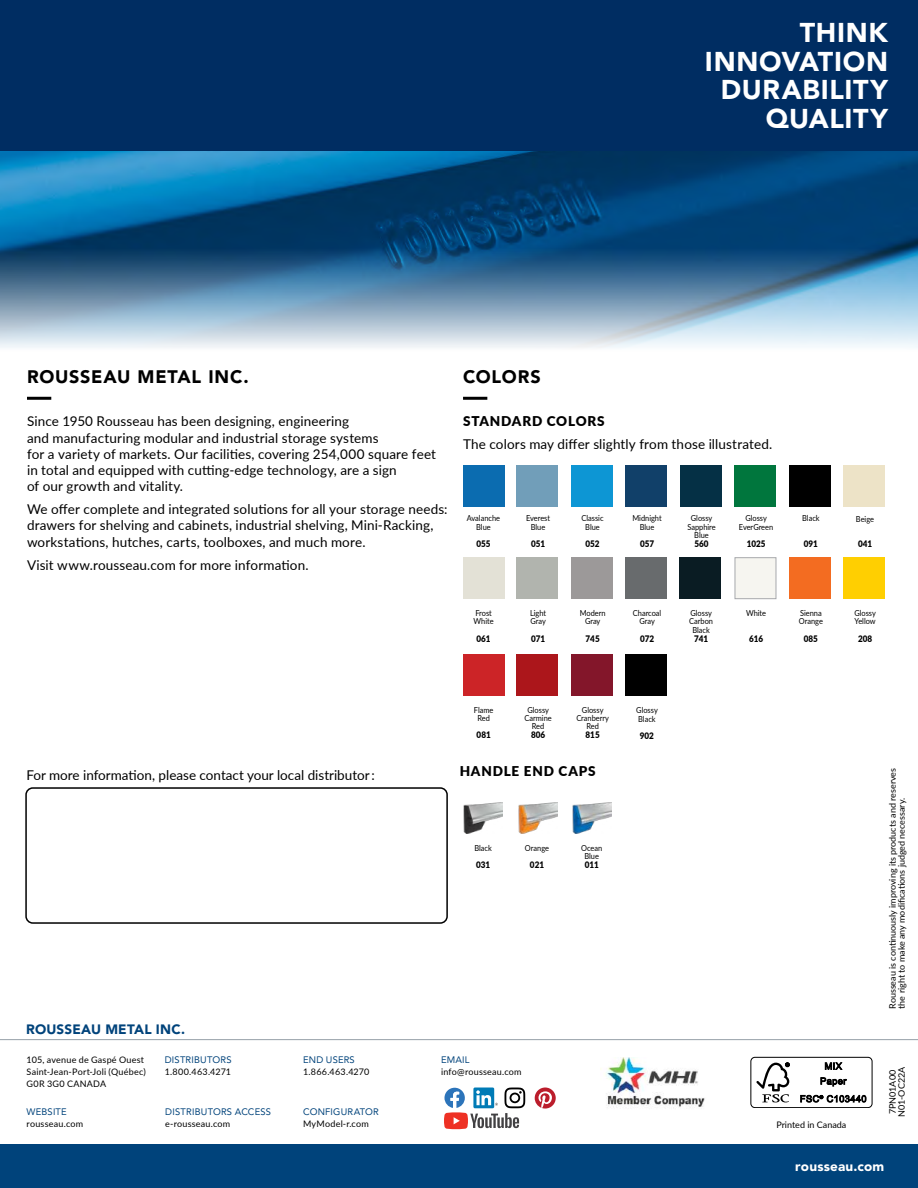
<style>
.page{position:relative;width:918px;height:1188px;background:#fff}
.page>*{position:absolute;margin:0;border:0;box-sizing:border-box;transform-origin:0 0}
.t1{font:900 27px/28.5px "Avenir LT Std";letter-spacing:.025em;color:#fff;text-align:right}
.t2{font:900 18px "Avenir LT Std";letter-spacing:.045em;color:#000}
.t3{font:13.5px/16.2px "Lato";letter-spacing:.01em;color:#000}
.t4{font:900 13.5px "Lato";letter-spacing:.06em;color:#000}
.t5{font:900 13.5px "Avenir LT Std";letter-spacing:.015em;color:#00437b}
.t6{font:900 13.5px "Avenir LT Std";letter-spacing:.015em;color:#fff}
.t7{font:9.3px "Avenir LT Std";letter-spacing:.02em;color:#00437b}
.t8{font:9px/9px "Lato";color:#000}
.t9{font:9px/12px "Lato";letter-spacing:.025em;color:#000}
.t10{font:900 9px "Lato";color:#000;scale:.9 1}
.t11{font:9px "Lato";letter-spacing:.02em;color:#000}
.t12{font:9px "Lato";letter-spacing:.03em;color:#000}
.t13{font:8.25px/8.2px "Lato";color:#000;text-align:center;scale:.9 1}
</style>
<div class="page">
<img style="left:0;top:151px;width:918px;height:249px">
<div style="left:463px;top:466px;width:41px;height:41px;background:#0b6cb0"></div>
<div style="left:625px;top:655px;width:42px;height:41px;background:#000"></div>
<div style="left:789px;top:558px;width:41px;height:41px;background:#f36c21"></div>
<div style="left:517px;top:466px;width:41px;height:41px;background:#719eb9"></div>
<div style="left:844px;top:466px;width:41px;height:41px;background:#ede3c7"></div>
<div style="left:463px;top:654px;width:41px;height:42px;background:#cc2427"></div>
<div style="left:571px;top:466px;width:41px;height:41px;background:#0d96d4"></div>
<div style="left:463px;top:558px;width:41px;height:41px;background:#e3e1d6"></div>
<div style="left:517px;top:654px;width:41px;height:42px;background:#ac161b"></div>
<div style="left:626px;top:466px;width:41px;height:41px;background:#114069"></div>
<div style="left:517px;top:558px;width:41px;height:41px;background:#b1b4ae"></div>
<div style="left:571px;top:654px;width:41px;height:42px;background:#83162a"></div>
<div style="left:680px;top:466px;width:41px;height:41px;background:#053045"></div>
<div style="left:571px;top:558px;width:41px;height:41px;background:#9c9999"></div>
<div style="left:735px;top:466px;width:41px;height:41px;background:#00763d"></div>
<div style="left:626px;top:558px;width:41px;height:41px;background:#686b6d"></div>
<div style="left:680px;top:558px;width:41px;height:41px;background:#0a1c23"></div>
<div style="left:735px;top:557px;width:41px;height:42px;background:#f6f5f0;border:1px solid #a7a9ac"></div>
<div style="left:789px;top:466px;width:41px;height:41px;background:#000"></div>
<div style="left:844px;top:558px;width:41px;height:41px;background:#ffcf01"></div>
<img style="left:463px;top:802px;width:40px;height:31px">
<img style="left:518px;top:802px;width:39px;height:31px">
<img style="left:572px;top:802px;width:40px;height:31px">
<div style="left:25px;top:787px;width:423px;height:137px;border:2px solid #000;border-radius:7px"></div>
<div style="left:0;top:0;width:918px;height:151px;background:#002d62"></div>
<div style="left:0;top:1144px;width:918px;height:44px;background:#00437b"></div>
<svg style="left:535px;top:1088px;width:21px;height:21px"></svg>
<svg style="left:444px;top:1088px;width:81px;height:41px"></svg>
<img style="left:606px;top:1057px;width:99px;height:51px">
<hr style="left:463px;top:397px;width:24px;height:3px;background:#000">
<hr style="left:27px;top:397px;width:24px;height:3px;background:#000">
<div style="left:750px;top:1057px;width:122px;height:51px;border:1px solid #000;border-radius:4px"></div>
<svg style="left:756px;top:1063px;width:34px;height:39px"></svg>
<svg style="left:825px;top:1062px;width:17px;height:8px"></svg>
<svg style="left:820px;top:1077px;width:27px;height:10px"></svg>
<svg style="left:800px;top:1095px;width:66px;height:8px"></svg>
<hr style="left:0;top:1039px;width:918px;height:1px;background:#a1abb2">
<h1 class="t1" style="left:705px;top:18px;width:185px">THINK<br>INNOVATION<br>DURABILITY<br>QUALITY</h1>
<h2 class="t2" style="left:27px;top:366px;width:223px">ROUSSEAU METAL INC.</h2>
<p class="t3" style="left:27px;top:413px;width:411px">Since 1950 Rousseau has been designing, engineering<br>and manufacturing modular and industrial storage systems<br>for a variety of markets. Our facilities, covering 254,000 square feet in total and equipped with cutting-edge technology, are a sign<br>of our growth and vitality.</p>
<p class="t3" style="left:27px;top:501px;width:422px">We offer complete and integrated solutions for all your storage needs: drawers for shelving and cabinets, industrial shelving, Mini-Racking, workstations, hutches, carts, toolboxes, and much more.</p>
<p class="t3" style="left:27px;top:556px;width:283px">Visit www.rousseau.com for more information.</p>
<h2 class="t2" style="left:463px;top:366px;width:79px">COLORS</h2>
<p class="t4" style="left:463px;top:411px;width:143px">STANDARD COLORS</p>
<p class="t3" style="left:463px;top:436px;width:311px">The colors may differ slightly from those illustrated.</p>
<p class="t13" style="left:467px;top:514px;width:39px">Avalanche<br>Blue</p>
<p class="t10" style="left:476px;top:537px;width:17px">055</p>
<p class="t13" style="left:474px;top:609px;width:24px;text-align:left">Frost<br>White</p>
<p class="t10" style="left:477px;top:632px;width:17px">061</p>
<p class="t13" style="left:526px;top:514px;width:28px">Everest<br>Blue</p>
<p class="t10" style="left:531px;top:537px;width:17px">051</p>
<p class="t13" style="left:530px;top:609px;width:20px;text-align:left">Light<br>Gray</p>
<p class="t10" style="left:531px;top:632px;width:17px">071</p>
<p class="t13" style="left:581px;top:514px;width:26px">Classic<br>Blue</p>
<p class="t10" style="left:586px;top:537px;width:17px">052</p>
<p class="t13" style="left:580px;top:609px;width:30px">Modern<br>Gray</p>
<p class="t10" style="left:586px;top:632px;width:17px">745</p>
<p class="t13" style="left:632px;top:514px;width:34px">Midnight<br>Blue</p>
<p class="t10" style="left:640px;top:537px;width:17px">057</p>
<p class="t13" style="left:633px;top:609px;width:33px">Charcoal<br>Gray</p>
<p class="t10" style="left:640px;top:632px;width:17px">072</p>
<p class="t13" style="left:687px;top:514px;width:33px">Glossy<br>Sapphire<br>Blue</p>
<p class="t10" style="left:695px;top:537px;width:17px">560</p>
<p class="t13" style="left:739px;top:514px;width:40px">Glossy<br>EverGreen</p>
<p class="t10" style="left:747px;top:537px;width:22px">1025</p>
<p class="t13" style="left:689px;top:609px;width:28px">Glossy<br>Carbon<br>Black</p>
<p class="t10" style="left:694px;top:632px;width:17px">741</p>
<p class="t13" style="left:746px;top:609px;width:24px">White</p>
<p class="t10" style="left:749px;top:632px;width:17px">616</p>
<p class="t13" style="left:474px;top:705px;width:23px">Flame<br>Red</p>
<p class="t10" style="left:477px;top:728px;width:17px">081</p>
<p class="t13" style="left:524px;top:705px;width:32px">Glossy<br>Carmine<br>Red</p>
<p class="t10" style="left:531px;top:728px;width:17px">806</p>
<p class="t13" style="left:576px;top:705px;width:38px">Glossy<br>Cranberry<br>Red</p>
<p class="t10" style="left:586px;top:728px;width:17px">815</p>
<p class="t13" style="left:636px;top:706px;width:25px;text-align:left">Glossy<br>Black</p>
<p class="t10" style="left:640px;top:729px;width:17px">902</p>
<p class="t13" style="left:802px;top:514px;width:21px">Black</p>
<p class="t10" style="left:804px;top:537px;width:17px">091</p>
<p class="t13" style="left:799px;top:609px;width:28px;text-align:left">Sienna<br>Orange</p>
<p class="t10" style="left:804px;top:632px;width:17px">085</p>
<p class="t13" style="left:856px;top:514px;width:22px">Beige</p>
<p class="t10" style="left:858px;top:537px;width:17px">041</p>
<p class="t13" style="left:854px;top:609px;width:25px;text-align:left">Glossy<br>Yellow</p>
<p class="t10" style="left:858px;top:632px;width:17px">208</p>
<p class="t3" style="left:26px;top:767px;width:350px">For more information, please contact your local distributor :</p>
<p class="t4" style="left:460px;top:761px;width:138px">HANDLE END CAPS</p>
<p class="t5" style="left:26px;top:1021px;width:161px">ROUSSEAU METAL INC.</p>
<p class="t13" style="left:474px;top:844px;width:21px">Black</p>
<p class="t10" style="left:476px;top:858px;width:17px">031</p>
<p class="t13" style="left:525px;top:844px;width:28px">Orange</p>
<p class="t10" style="left:530px;top:858px;width:17px">021</p>
<p class="t13" style="left:581px;top:844px;width:25px">Ocean<br>Blue</p>
<p class="t10" style="left:585px;top:858px;width:17px">011</p>
<p class="t8" style="left:888px;top:1009px;width:242px;rotate:-90deg">Rousseau is continuously improving its products and reserves the right to make any modifications judged necessary.</p>
<p class="t9" style="left:27px;top:1053px;width:121px">105, avenue de Gaspé Ouest<br>Saint-Jean-Port-Joli (Québec)<br>G0R 3G0 CANADA</p>
<p class="t7" style="left:27px;top:1107px;width:42px">WEBSITE</p>
<p class="t9" style="left:27px;top:1118px;width:58px">rousseau.com</p>
<p class="t7" style="left:165px;top:1054px;width:68px">DISTRIBUTORS</p>
<p class="t12" style="left:165px;top:1065px;width:68px">1.800.463.4271</p>
<p class="t7" style="left:165px;top:1107px;width:107px">DISTRIBUTORS ACCESS</p>
<p class="t9" style="left:165px;top:1118px;width:66px">e-rousseau.com</p>
<p class="t7" style="left:303px;top:1054px;width:53px">END USERS</p>
<p class="t9" style="left:303px;top:1065px;width:68px">1.866.463.4270</p>
<p class="t7" style="left:303px;top:1107px;width:77px">CONFIGURATOR</p>
<p class="t9" style="left:303px;top:1118px;width:67px">MyModel-r.com</p>
<p class="t7" style="left:441px;top:1054px;width:30px">EMAIL</p>
<p class="t11" style="left:441px;top:1065px;width:82px">info@rousseau.com</p>
<p class="t8" style="left:888px;top:1117px;width:52px;text-align:center;rotate:-90deg">7PN01A00<br>N01-OC22A</p>
<p class="t8" style="left:776px;top:1120px;width:71px">Printed in Canada</p>
<p class="t6" style="left:795px;top:1158px;width:91px">rousseau.com</p>
</div>
